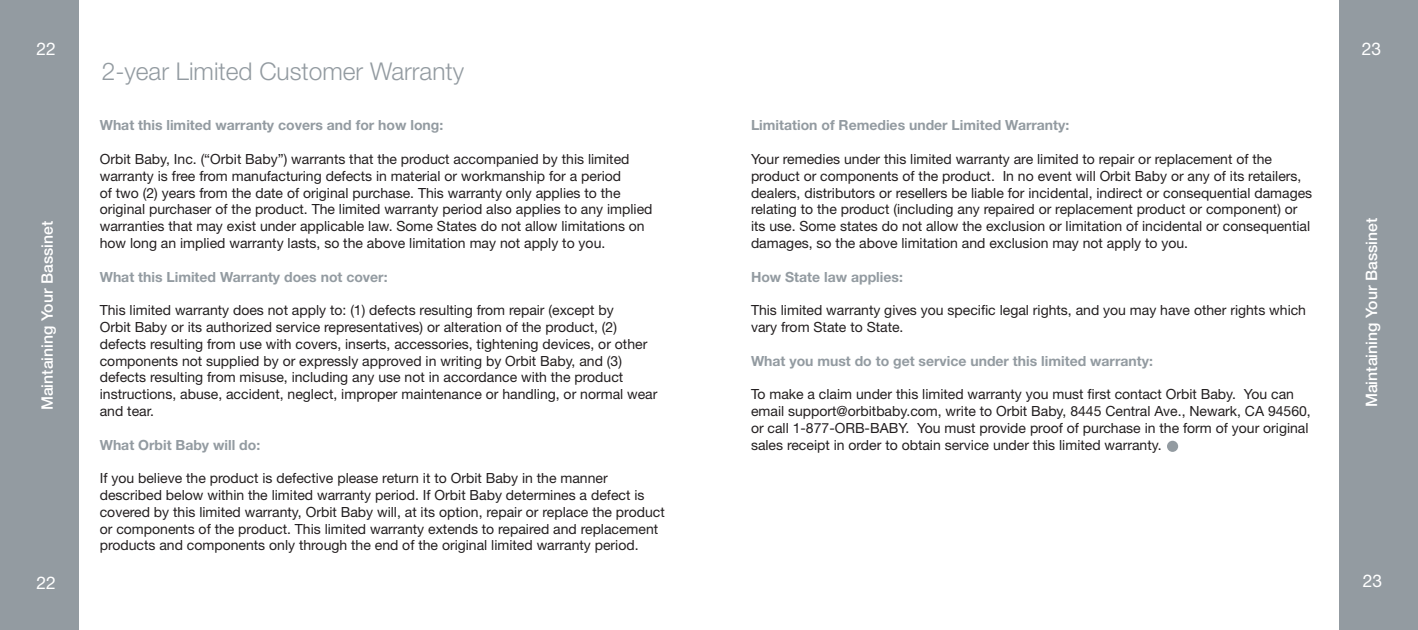
<style>
.page{position:relative;width:1418px;height:630px;background:#fff}
.page>*{position:absolute;margin:0;border:0;box-sizing:border-box;transform-origin:0 0}
.t1{font:300 24.5px "Helvetica Neue LT Std";color:#939ba1}
.t2{font:17.5px "Helvetica Neue LT Std";color:#fff}
.t3{font:500 15.75px "Helvetica Neue LT Std";color:#fff}
.t4{font:14px/16.8px "Helvetica Neue LT Std";color:#231f20}
.t5{font:700 14px "Helvetica Neue LT Std";color:#939ba1}
</style>
<div class="page">
<div style="left:0;top:0;width:79px;height:630px;background:#939ba1"></div>
<div style="left:1339px;top:0;width:79px;height:630px;background:#939ba1"></div>
<div style="left:1167px;top:441px;width:11px;height:11px;background:#939ba1;border-radius:50%"></div>
<p class="t2" style="left:37px;top:43px;width:21px">22</p>
<p class="t2" style="left:1361px;top:43px;width:21px">23</p>
<p class="t3" style="left:42px;top:410px;width:191px;rotate:-90deg">Maintaining Your Bassinet</p>
<p class="t3" style="left:41px;top:391px;width:148px;rotate:-90deg">Using Your Bassinet</p>
<h1 class="t1" style="left:102px;top:63px;width:364px">2-year Limited Customer Warranty</h1>
<p class="t5" style="left:100px;top:120px;width:345px">What this limited warranty covers and for how long:</p>
<p class="t4" style="left:100px;top:152px;width:554px">Orbit Baby, Inc. (“Orbit Baby”) warrants that the product accompanied by this limited warranty is free from manufacturing defects in material or workmanship for a period<br>of two (2) years from the date of original purchase. This warranty only applies to the original purchaser of the product. The limited warranty period also applies to any implied warranties that may exist under applicable law. Some States do not allow limitations on how long an implied warranty lasts, so the above limitation may not apply to you.</p>
<p class="t5" style="left:100px;top:272px;width:289px">What this Limited Warranty does not cover:</p>
<p class="t4" style="left:100px;top:304px;width:559px">This limited warranty does not apply to: (1) defects resulting from repair (except by<br>Orbit Baby or its authorized service representatives) or alteration of the product, (2) defects resulting from use with covers, inserts, accessories, tightening devices, or other components not supplied by or expressly approved in writing by Orbit Baby, and (3) defects resulting from misuse, including any use not in accordance with the product instructions, abuse, accident, neglect, improper maintenance or handling, or normal wear and tear.</p>
<p class="t5" style="left:100px;top:440px;width:162px">What Orbit Baby will do:</p>
<p class="t4" style="left:100px;top:472px;width:566px">If you believe the product is defective please return it to Orbit Baby in the manner described below within the limited warranty period. If Orbit Baby determines a defect is covered by this limited warranty, Orbit Baby will, at its option, repair or replace the product or components of the product. This limited warranty extends to repaired and replacement products and components only through the end of the original limited warranty period.</p>
<p class="t5" style="left:751px;top:120px;width:320px">Limitation of Remedies under Limited Warranty:</p>
<p class="t4" style="left:751px;top:152px;width:563px">Your remedies under this limited warranty are limited to repair or replacement of the product or components of the product. In no event will Orbit Baby or any of its retailers, dealers, distributors or resellers be liable for incidental, indirect or consequential damages relating to the product (including any repaired or replacement product or component) or its use. Some states do not allow the exclusion or limitation of incidental or consequential damages, so the above limitation and exclusion may not apply to you.</p>
<p class="t5" style="left:751px;top:272px;width:153px">How State law applies:</p>
<p class="t4" style="left:751px;top:304px;width:556px">This limited warranty gives you specific legal rights, and you may have other rights which vary from State to State.</p>
<p class="t5" style="left:751px;top:356px;width:403px">What you must do to get service under this limited warranty:</p>
<p class="t4" style="left:751px;top:388px;width:561px">To make a claim under this limited warranty you must first contact Orbit Baby. You can email support@orbitbaby.com, write to Orbit Baby, 8445 Central Ave., Newark, CA 94560, or call 1-877-ORB-BABY. You must provide proof of purchase in the form of your original sales receipt in order to obtain service under this limited warranty.</p>
<p class="t3" style="left:1365px;top:407px;width:191px;rotate:-90deg">Maintaining Your Bassinet</p>
<p class="t3" style="left:1365px;top:391px;width:148px;rotate:-90deg">Using Your Bassinet</p>
<p class="t2" style="left:37px;top:577px;width:21px">22</p>
<p class="t2" style="left:1362px;top:575px;width:21px">23</p>
</div>
